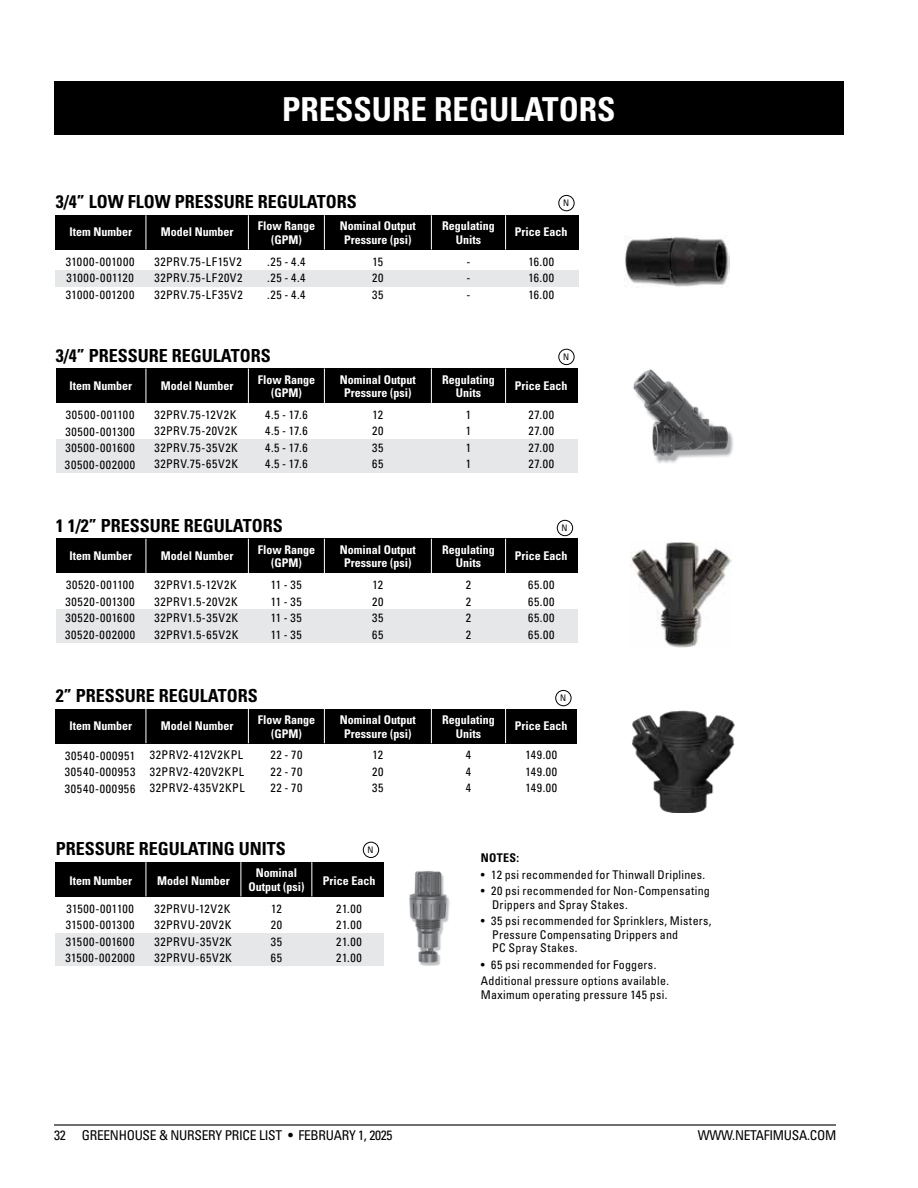
<style>
.page{position:relative;width:918px;height:1188px;background:#fff}
.page>*{position:absolute;margin:0;border:0;box-sizing:border-box;transform-origin:0 0}
.t1{font:700 condensed 33px "Univers LT Std";color:#fff}
.t2{font:700 condensed 18px "Univers LT Std";color:#000}
.t3{font:condensed 13.5px "Univers LT Std";letter-spacing:-.02em;color:#000}
.t4{font:condensed 12px/16.5px "Univers LT Std";letter-spacing:.04em;color:#000;text-align:justify}
.t5{font:700 condensed 12px/13.5px "Univers LT Std";color:#fff;text-align:center}
.t6{font:condensed 12px/13.5px "Univers LT Std";letter-spacing:.02em;color:#000}
.t7{font:700 condensed 12px "Univers LT Std";letter-spacing:.035em;color:#000}
.t8{font:condensed 9px "Univers LT Std";color:#000}
</style>
<div class="page">
<div style="left:54px;top:81px;width:790px;height:54px;background:#000"></div>
<hr style="left:54px;top:1124px;width:782px;height:2px;background:#000">
<div style="left:56px;top:215px;width:523px;height:34px;background:#000"></div>
<div style="left:56px;top:270px;width:523px;height:16px;background:#e6e7e8"></div>
<hr style="left:146px;top:215px;width:1px;height:35px;background:#fff">
<hr style="left:248px;top:215px;width:1px;height:35px;background:#fff">
<hr style="left:324px;top:215px;width:1px;height:35px;background:#fff">
<hr style="left:505px;top:215px;width:1px;height:35px;background:#fff">
<hr style="left:431px;top:215px;width:1px;height:35px;background:#fff">
<div style="left:56px;top:369px;width:522px;height:34px;background:#000"></div>
<div style="left:56px;top:440px;width:522px;height:33px;background:#e6e7e8"></div>
<hr style="left:146px;top:369px;width:1px;height:34px;background:#fff">
<hr style="left:248px;top:369px;width:1px;height:34px;background:#fff">
<hr style="left:324px;top:369px;width:1px;height:34px;background:#fff">
<hr style="left:505px;top:369px;width:1px;height:34px;background:#fff">
<hr style="left:431px;top:369px;width:1px;height:34px;background:#fff">
<div style="left:56px;top:539px;width:522px;height:34px;background:#000"></div>
<div style="left:56px;top:610px;width:522px;height:33px;background:#e6e7e8"></div>
<hr style="left:146px;top:539px;width:1px;height:34px;background:#fff">
<hr style="left:248px;top:539px;width:1px;height:34px;background:#fff">
<hr style="left:324px;top:539px;width:1px;height:34px;background:#fff">
<hr style="left:505px;top:539px;width:1px;height:34px;background:#fff">
<hr style="left:431px;top:539px;width:1px;height:34px;background:#fff">
<div style="left:56px;top:709px;width:521px;height:34px;background:#000"></div>
<hr style="left:146px;top:709px;width:1px;height:34px;background:#fff">
<hr style="left:248px;top:709px;width:1px;height:34px;background:#fff">
<hr style="left:324px;top:709px;width:1px;height:34px;background:#fff">
<hr style="left:505px;top:709px;width:1px;height:34px;background:#fff">
<hr style="left:431px;top:709px;width:1px;height:34px;background:#fff">
<div style="left:56px;top:862px;width:328px;height:34px;background:#000"></div>
<div style="left:56px;top:933px;width:328px;height:33px;background:#e6e7e8"></div>
<hr style="left:146px;top:862px;width:1px;height:34px;background:#fff">
<hr style="left:241px;top:862px;width:1px;height:34px;background:#fff">
<hr style="left:311px;top:862px;width:1px;height:34px;background:#fff">
<img style="left:631px;top:542px;width:100px;height:106px">
<img style="left:624px;top:237px;width:105px;height:50px">
<img style="left:633px;top:369px;width:100px;height:94px">
<img style="left:409px;top:871px;width:41px;height:94px">
<img style="left:632px;top:710px;width:103px;height:102px">
<div style="left:558px;top:195px;width:17px;height:16px;border:1px solid #000;border-radius:50%"></div>
<div style="left:558px;top:349px;width:17px;height:16px;border:1px solid #000;border-radius:50%"></div>
<div style="left:557px;top:520px;width:16px;height:16px;border:1px solid #000;border-radius:50%"></div>
<div style="left:555px;top:690px;width:17px;height:16px;border:1px solid #000;border-radius:50%"></div>
<div style="left:363px;top:842px;width:16px;height:16px;border:1px solid #000;border-radius:50%"></div>
<h1 class="t1" style="left:282px;top:89px;width:335px">PRESSURE REGULATORS</h1>
<h2 class="t2" style="left:56px;top:191px;width:302px">3/4” LOW FLOW PRESSURE REGULATORS</h2>
<p class="t8" style="left:563px;top:197px;width:8px">N</p>
<p class="t5" style="left:340px;top:219px;width:78px">Nominal Output<br>Pressure (psi)</p>
<p class="t5" style="left:70px;top:225px;width:64px">Item Number</p>
<p class="t5" style="left:161px;top:225px;width:74px">Model Number</p>
<p class="t5" style="left:442px;top:219px;width:54px">Regulating<br>Units</p>
<p class="t5" style="left:258px;top:219px;width:59px">Flow Range (GPM)</p>
<p class="t5" style="left:515px;top:225px;width:54px">Price Each</p>
<p class="t4" style="left:66px;top:253px;width:70px">31000-001000<br>31000-001120<br>31000-001200</p>
<p class="t4" style="left:154px;top:253px;width:90px">32PRV.75-LF15V2<br>32PRV.75-LF20V2<br>32PRV.75-LF35V2</p>
<p class="t4" style="left:267px;top:253px;width:40px">.25 - 4.4 .25 - 4.4 .25 - 4.4</p>
<h2 class="t2" style="left:56px;top:344px;width:216px">3/4” PRESSURE REGULATORS</h2>
<p class="t4" style="left:372px;top:253px;width:13px">15<br>20<br>35</p>
<p class="t4" style="left:466px;top:253px;width:5px">- - -</p>
<p class="t4" style="left:528px;top:253px;width:27px">16.00<br>16.00<br>16.00</p>
<p class="t8" style="left:563px;top:351px;width:8px">N</p>
<p class="t5" style="left:340px;top:373px;width:78px">Nominal Output<br>Pressure (psi)</p>
<p class="t5" style="left:70px;top:379px;width:64px">Item Number</p>
<p class="t5" style="left:161px;top:379px;width:74px">Model Number</p>
<p class="t5" style="left:442px;top:373px;width:54px">Regulating<br>Units</p>
<p class="t5" style="left:258px;top:373px;width:59px">Flow Range (GPM)</p>
<p class="t5" style="left:515px;top:379px;width:54px">Price Each</p>
<p class="t4" style="left:65px;top:406px;width:72px">30500-001100<br>30500-001300<br>30500-001600<br>30500-002000</p>
<p class="t4" style="left:154px;top:406px;width:85px;text-align:left">32PRV.75-12V2K<br>32PRV.75-20V2K<br>32PRV.75-35V2K<br>32PRV.75-65V2K</p>
<p class="t4" style="left:265px;top:406px;width:44px">4.5 - 17.6<br>4.5 - 17.6<br>4.5 - 17.6<br>4.5 - 17.6</p>
<h2 class="t2" style="left:56px;top:514px;width:228px">1 1/2” PRESSURE REGULATORS</h2>
<p class="t4" style="left:372px;top:406px;width:13px">12<br>20<br>35<br>65</p>
<p class="t4" style="left:466px;top:406px;width:7px">1<br>1<br>1<br>1</p>
<p class="t4" style="left:529px;top:406px;width:27px">27.00<br>27.00<br>27.00<br>27.00</p>
<p class="t8" style="left:562px;top:522px;width:8px">N</p>
<p class="t5" style="left:340px;top:543px;width:78px">Nominal Output<br>Pressure (psi)</p>
<p class="t5" style="left:70px;top:549px;width:64px">Item Number</p>
<p class="t5" style="left:161px;top:549px;width:74px">Model Number</p>
<p class="t5" style="left:442px;top:543px;width:54px">Regulating<br>Units</p>
<p class="t5" style="left:258px;top:543px;width:59px">Flow Range (GPM)</p>
<p class="t5" style="left:515px;top:549px;width:54px">Price Each</p>
<p class="t4" style="left:65px;top:577px;width:72px">30520-001100<br>30520-001300<br>30520-001600<br>30520-002000</p>
<p class="t4" style="left:154px;top:576px;width:86px;text-align:left">32PRV1.5-12V2K<br>32PRV1.5-20V2K<br>32PRV1.5-35V2K<br>32PRV1.5-65V2K</p>
<p class="t4" style="left:271px;top:576px;width:33px">11 - 35<br>11 - 35<br>11 - 35<br>11 - 35</p>
<h2 class="t2" style="left:56px;top:685px;width:203px">2” PRESSURE REGULATORS</h2>
<p class="t4" style="left:372px;top:576px;width:13px">12<br>20<br>35<br>65</p>
<p class="t4" style="left:466px;top:576px;width:7px">2<br>2<br>2<br>2</p>
<p class="t4" style="left:528px;top:576px;width:28px">65.00<br>65.00<br>65.00<br>65.00</p>
<p class="t8" style="left:560px;top:692px;width:8px">N</p>
<p class="t5" style="left:340px;top:713px;width:78px">Nominal Output<br>Pressure (psi)</p>
<p class="t5" style="left:70px;top:719px;width:64px">Item Number</p>
<p class="t5" style="left:161px;top:719px;width:74px">Model Number</p>
<p class="t5" style="left:442px;top:713px;width:54px">Regulating<br>Units</p>
<p class="t5" style="left:258px;top:713px;width:59px">Flow Range (GPM)</p>
<p class="t5" style="left:515px;top:719px;width:54px">Price Each</p>
<p class="t4" style="left:65px;top:747px;width:72px">30540-000951<br>30540-000953<br>30540-000956</p>
<p class="t4" style="left:150px;top:747px;width:96px;text-align:left">32PRV2-412V2KPL<br>32PRV2-420V2KPL<br>32PRV2-435V2KPL</p>
<p class="t4" style="left:270px;top:747px;width:33px">22 - 70<br>22 - 70<br>22 - 70</p>
<h2 class="t2" style="left:56px;top:838px;width:231px">PRESSURE REGULATING UNITS</h2>
<p class="t4" style="left:372px;top:747px;width:13px">12<br>20<br>35</p>
<p class="t8" style="left:368px;top:844px;width:8px">N</p>
<p class="t5" style="left:248px;top:866px;width:58px">Nominal<br>Output (psi)</p>
<p class="t5" style="left:70px;top:874px;width:64px">Item Number</p>
<p class="t5" style="left:157px;top:874px;width:74px">Model Number</p>
<p class="t5" style="left:323px;top:874px;width:54px">Price Each</p>
<p class="t4" style="left:65px;top:900px;width:71px">31500-001100<br>31500-001300<br>31500-001600<br>31500-002000</p>
<p class="t4" style="left:154px;top:900px;width:79px;text-align:left">32PRVU-12V2K<br>32PRVU-20V2K<br>32PRVU-35V2K<br>32PRVU-65V2K</p>
<p class="t4" style="left:271px;top:900px;width:13px">12<br>20<br>35<br>65</p>
<p class="t4" style="left:336px;top:900px;width:27px">21.00<br>21.00<br>21.00<br>21.00</p>
<p class="t4" style="left:466px;top:747px;width:7px">4<br>4<br>4</p>
<p class="t4" style="left:525px;top:747px;width:33px">149.00<br>149.00<br>149.00</p>
<p class="t7" style="left:481px;top:851px;width:40px">NOTES:</p>
<p class="t6" style="left:481px;top:868px;width:226px">• 12 psi recommended for Thinwall Driplines.</p>
<p class="t6" style="left:492px;top:884px;width:219px;text-indent:-11px">• 20 psi recommended for Non-Compensating<br>Drippers and Spray Stakes.</p>
<p class="t6" style="left:492px;top:914px;width:221px;text-indent:-11px">• 35 psi recommended for Sprinklers, Misters,<br>Pressure Compensating Drippers and<br>PC Spray Stakes.</p>
<p class="t6" style="left:481px;top:956px;width:190px;line-height:16.5px">• 65 psi recommended for Foggers.<br>Additional pressure options available.</p>
<p class="t6" style="left:481px;top:988px;width:188px">Maximum operating pressure 145 psi.</p>
<p class="t3" style="left:54px;top:1127px;width:340px">32 GREENHOUSE &amp; NURSERY PRICE LIST <sup>●</sup> FEBRUARY 1, 2025</p>
<p class="t3" style="left:698px;top:1127px;width:140px">WWW.NETAFIMUSA.COM</p>
</div>
